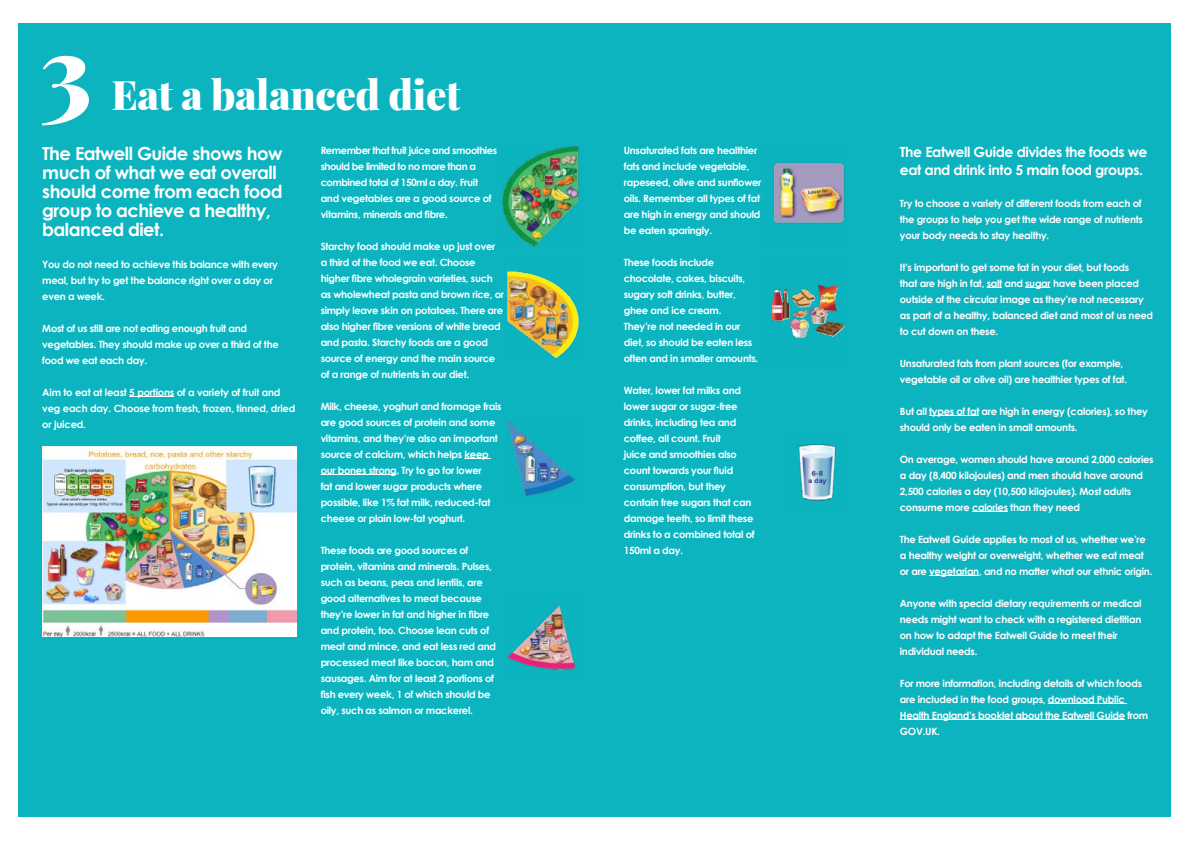
<style>
.page{position:relative;width:1191px;height:842px;background:#fff}
.page>*{position:absolute;margin:0;border:0;box-sizing:border-box;transform-origin:0 0}
.t1{font:900 101.7px "Playfair Display";color:#fff}
.t2{font:900 40.7px "Playfair Display";letter-spacing:-.01em;color:#fff}
.t3{font:700 18px/19px "Century Gothic";letter-spacing:-.03em;color:#fff}
.t4{font:700 14px/18px "Century Gothic";letter-spacing:-.03em;color:#fff}
.t5{font:700 10px/16px "Century Gothic";letter-spacing:-.03em;color:#fff}
.t6{font:700 10px/16px "Century Gothic";letter-spacing:-.05em;color:#fff}
</style>
<div class="page">
<div style="left:19px;top:23px;width:1152px;height:793px;background:#0cb4c0"></div>
<hr style="left:129px;top:396px;width:45px;height:1px;background:#fff">
<svg style="left:464px;top:458px;width:27px;height:1px"></svg>
<hr style="left:321px;top:474px;width:75px;height:1px;background:#fff">
<svg style="left:986px;top:287px;width:16px;height:1px"></svg>
<svg style="left:1025px;top:287px;width:25px;height:1px"></svg>
<hr style="left:929px;top:415px;width:50px;height:1px;background:#fff">
<hr style="left:972px;top:511px;width:35px;height:1px;background:#fff">
<hr style="left:929px;top:575px;width:50px;height:1px;background:#fff">
<hr style="left:1047px;top:703px;width:80px;height:1px;background:#fff">
<hr style="left:900px;top:719px;width:225px;height:1px;background:#fff">
<img style="left:42px;top:446px;width:254px;height:190px">
<img style="left:502px;top:146px;width:77px;height:101px">
<img style="left:773px;top:162px;width:72px;height:62px">
<img style="left:771px;top:284px;width:75px;height:54px">
<img style="left:798px;top:444px;width:38px;height:57px">
<img style="left:507px;top:271px;width:72px;height:87px">
<img style="left:507px;top:421px;width:69px;height:75px">
<img style="left:507px;top:605px;width:69px;height:65px">
<h1 class="t1" style="left:40px;top:-9px;width:54px">3</h1>
<h2 class="t2" style="left:111px;top:63px;width:350px">Eat a balanced diet</h2>
<h3 class="t3" style="left:42px;top:143px;width:242px">The Eatwell Guide shows how much of what we eat overall should come from each food group to achieve a healthy, balanced diet.</h3>
<p class="t5" style="left:42px;top:256px;width:237px">You do not need to achieve this balance with every meal, but try to get the balance right over a day or even a week.</p>
<p class="t5" style="left:42px;top:320px;width:238px">Most of us still are not eating enough fruit and vegetables. They should make up over a third of the food we eat each day.</p>
<p class="t5" style="left:42px;top:384px;width:255px">Aim to eat at least 5 portions of a variety of fruit and veg each day. Choose from fresh, frozen, tinned, dried or juiced.</p>
<p class="t6" style="left:321px;top:142px;width:178px">Remember that fruit juice and smoothies should be limited to no more than a combined total of 150ml a day. Fruit and vegetables are a good source of vitamins, minerals and fibre.</p>
<p class="t5" style="left:321px;top:238px;width:185px">Starchy food should make up just over a third of the food we eat. Choose higher fibre wholegrain varieties, such as wholewheat pasta and brown rice, or simply leave skin on potatoes. There are also higher fibre versions of white bread and pasta. Starchy foods are a good source of energy and the main source of a range of nutrients in our diet.</p>
<p class="t5" style="left:321px;top:398px;width:182px">Milk, cheese, yoghurt and fromage frais are good sources of protein and some vitamins, and they’re also an important source of calcium, which helps keep our bones strong. Try to go for lower<br>fat and lower sugar products where possible, like 1% fat milk, reduced-fat cheese or plain low-fat yoghurt.</p>
<p class="t5" style="left:321px;top:542px;width:177px">These foods are good sources of protein, vitamins and minerals. Pulses, such as beans, peas and lentils, are good alternatives to meat because they’re lower in fat and higher in fibre and protein, too. Choose lean cuts of meat and mince, and eat less red and processed meat like bacon, ham and sausages. Aim for at least 2 portions of fish every week, 1 of which should be oily, such as salmon or mackerel.</p>
<p class="t5" style="left:624px;top:142px;width:139px">Unsaturated fats are healthier fats and include vegetable, rapeseed, olive and sunflower oils. Remember all types of fat are high in energy and should be eaten sparingly.</p>
<p class="t5" style="left:624px;top:254px;width:136px">These foods include chocolate, cakes, biscuits, sugary soft drinks, butter, ghee and ice cream.<br>They’re not needed in our diet, so should be eaten less often and in smaller amounts.</p>
<p class="t5" style="left:624px;top:382px;width:132px">Water, lower fat milks and lower sugar or sugar-free drinks, including tea and coffee, all count. Fruit<br>juice and smoothies also count towards your fluid consumption, but they contain free sugars that can damage teeth, so limit these drinks to a combined total of<br>150ml a day.</p>
<h3 class="t4" style="left:900px;top:142px;width:249px">The Eatwell Guide divides the foods we eat and drink into 5 main food groups.</h3>
<p class="t5" style="left:900px;top:195px;width:244px;text-align:justify">Try to choose a variety of different foods from each of the groups to help you get the wide range of nutrients your body needs to stay healthy.</p>
<p class="t5" style="left:900px;top:259px;width:255px">It’s important to get some fat in your diet, but foods<br>that are high in fat, salt and sugar have been placed outside of the circular image as they’re not necessary as part of a healthy, balanced diet and most of us need to cut down on these.</p>
<p class="t5" style="left:900px;top:355px;width:229px">Unsaturated fats from plant sources (for example, vegetable oil or olive oil) are healthier types of fat.</p>
<p class="t5" style="left:900px;top:403px;width:250px">But all types of fat are high in energy (calories), so they should only be eaten in small amounts.</p>
<p class="t5" style="left:900px;top:451px;width:255px">On average, women should have around 2,000 calories a day (8,400 kilojoules) and men should have around 2,500 calories a day (10,500 kilojoules). Most adults consume more calories than they need</p>
<p class="t5" style="left:900px;top:531px;width:254px">The Eatwell Guide applies to most of us, whether we’re a healthy weight or overweight, whether we eat meat or are vegetarian, and no matter what our ethnic origin.</p>
<p class="t5" style="left:900px;top:595px;width:243px">Anyone with special dietary requirements or medical needs might want to check with a registered dietitian on how to adapt the Eatwell Guide to meet their individual needs.</p>
<p class="t5" style="left:900px;top:675px;width:250px">For more information, including details of which foods are included in the food groups, download Public Health England’s booklet about the Eatwell Guide from GOV.UK.</p>
</div>
